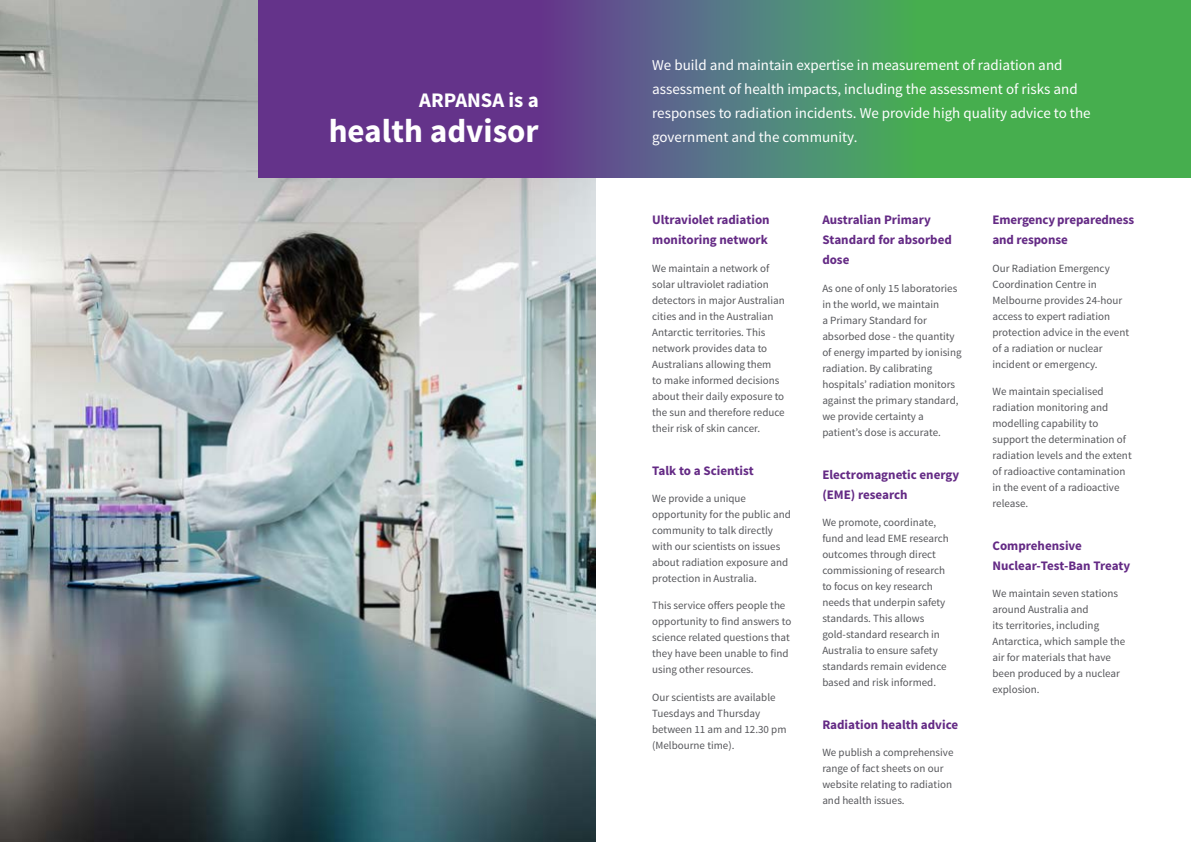
<style>
.page{position:relative;width:1191px;height:842px;background:#fff}
.page>*{position:absolute;margin:0;border:0;box-sizing:border-box;transform-origin:0 0}
.t1{font:700 33px "Source Sans Pro";color:#fff}
.t2{font:700 20.7px "Source Sans Pro";color:#fff}
.t3{font:15px/24px "Source Sans Pro";color:#fff}
.t4{font:700 13px/20px "Source Sans Pro";color:#642a85}
.t5{font:11px/16px "Source Sans Pro";color:#55565a}
</style>
<div class="page">
<img style="left:0;top:0;width:595px;height:842px">
<svg style="left:259px;top:0;width:932px;height:177px;background:#557273"></svg>
<h2 class="t2" style="left:419px;top:87px;width:121px">ARPANSA is a</h2>
<h1 class="t1" style="left:329px;top:110px;width:212px">health advisor</h1>
<h3 class="t3" style="left:652px;top:54px;width:440px">We build and maintain expertise in measurement of radiation and assessment of health impacts, including the assessment of risks and responses to radiation incidents. We provide high quality advice to the government and the community.</h3>
<p class="t4" style="left:652px;top:211px;width:119px">Ultraviolet radiation monitoring network</p>
<p class="t5" style="left:652px;top:260px;width:134px">We maintain a network of solar ultraviolet radiation detectors in major Australian cities and in the Australian<br>Antarctic territories. This network provides data to<br>Australians allowing them<br>to make informed decisions about their daily exposure to the sun and therefore reduce their risk of skin cancer.</p>
<p class="t4" style="left:652px;top:461px;width:103px">Talk to a Scientist</p>
<p class="t5" style="left:652px;top:490px;width:140px">We provide a unique opportunity for the public and community to talk directly with our scientists on issues about radiation exposure and protection in Australia.</p>
<p class="t5" style="left:652px;top:598px;width:141px">This service offers people the opportunity to find answers to science related questions that they have been unable to find using other resources.</p>
<p class="t5" style="left:652px;top:689px;width:136px">Our scientists are available<br>Tuesdays and Thursday between 11 am and 12.30 pm (Melbourne time).</p>
<p class="t4" style="left:822px;top:211px;width:131px">Australian Primary<br>Standard for absorbed dose</p>
<p class="t5" style="left:822px;top:280px;width:141px">As one of only 15 laboratories in the world, we maintain<br>a Primary Standard for absorbed dose - the quantity of energy imparted by ionising radiation. By calibrating hospitals’ radiation monitors against the primary standard, we provide certainty a patient’s dose is accurate.</p>
<p class="t4" style="left:822px;top:465px;width:138px">Electromagnetic energy (EME) research</p>
<p class="t5" style="left:822px;top:514px;width:128px">We promote, coordinate, fund and lead EME research outcomes through direct commissioning of research to focus on key research needs that underpin safety standards. This allows gold‑standard research in<br>Australia to ensure safety standards remain evidence based and risk informed.</p>
<p class="t4" style="left:822px;top:715px;width:137px">Radiation health advice</p>
<p class="t5" style="left:822px;top:744px;width:133px">We publish a comprehensive range of fact sheets on our website relating to radiation and health issues.</p>
<p class="t4" style="left:992px;top:211px;width:143px">Emergency preparedness and response</p>
<p class="t5" style="left:992px;top:260px;width:138px">Our Radiation Emergency<br>Coordination Centre in<br>Melbourne provides 24-hour access to expert radiation protection advice in the event of a radiation or nuclear incident or emergency.</p>
<p class="t5" style="left:992px;top:384px;width:141px">We maintain specialised radiation monitoring and modelling capability to support the determination of radiation levels and the extent of radioactive contamination in the event of a radioactive release.</p>
<p class="t4" style="left:992px;top:536px;width:139px">Comprehensive<br>Nuclear-Test-Ban Treaty</p>
<p class="t5" style="left:992px;top:586px;width:134px">We maintain seven stations around Australia and<br>its territories, including<br>Antarctica, which sample the air for materials that have been produced by a nuclear explosion.</p>
</div>
